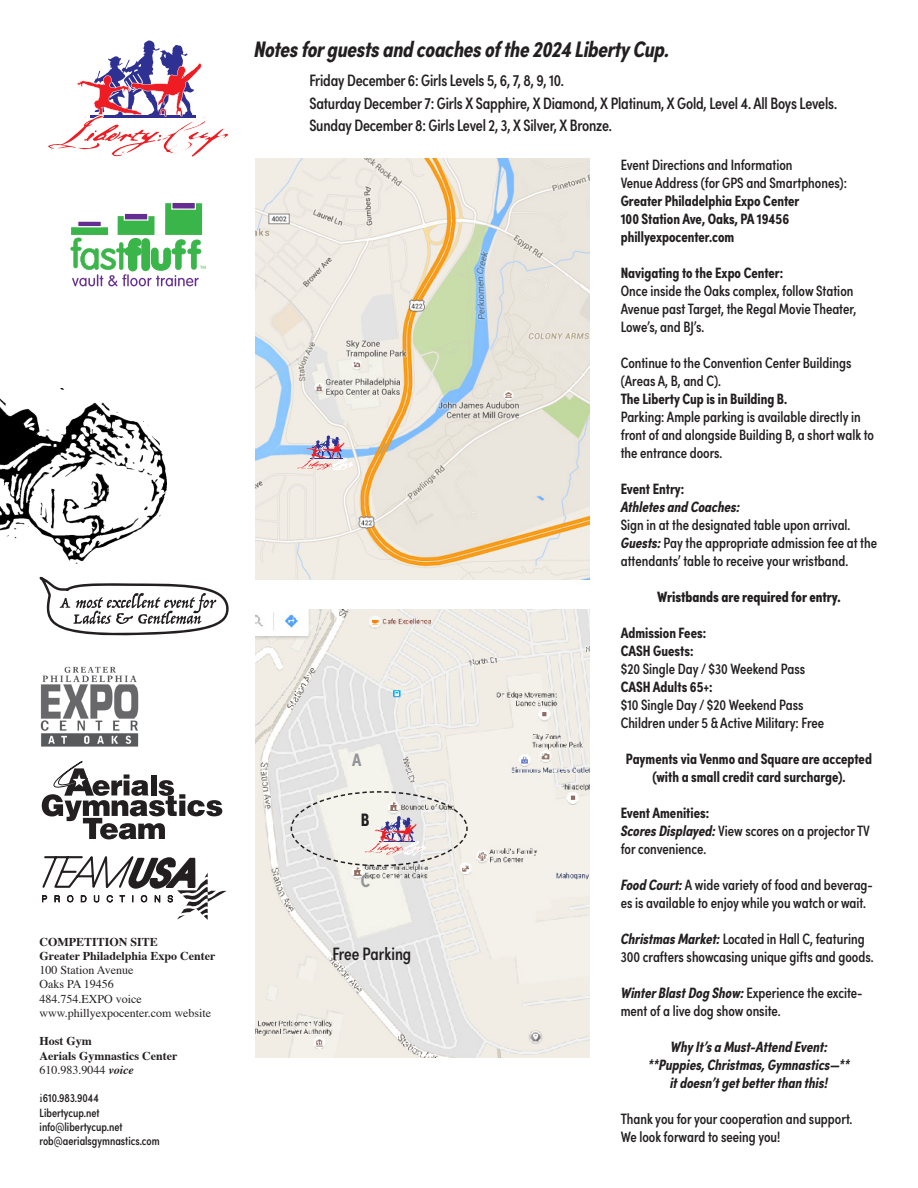
<style>
.page{position:relative;width:918px;height:1188px;background:#fff}
.page>*{position:absolute;margin:0;border:0;box-sizing:border-box;transform-origin:0 0}
.t1{font:italic 700 22.5px "Sofia Pro Condensed";letter-spacing:-.01em;color:#231f20}
.t2{font:500 18px "Sofia Pro Condensed";color:#231f20}
.t3{font:700 18px "Sofia Pro Condensed";color:#939598}
.t4{font:700 18px "Sofia Pro Condensed";color:#231f20}
.t5{font:500 16.5px/22.5px "Sofia Pro Condensed";letter-spacing:-.01em;color:#231f20}
.t6{font:500 15px/18px "Sofia Pro Condensed";color:#231f20}
.t7{font:700 15px/18px "Sofia Pro Condensed";color:#231f20;text-align:center}
.t8{font:italic 700 15px/18px "Sofia Pro Condensed";color:#231f20;text-align:center}
.t9{font:900 15px "Sofia Pro Condensed";color:#231f20}
.t10{font:700 12px/14.2px "Times";color:#231f20}
.t11{font:12px "Times";color:#231f20}
.t12{font:500 12px "Sofia Pro Condensed";color:#231f20}
.t13{font:8.4px "Shree Dev 0714";letter-spacing:.86em;color:#231f20}
.s1{font-weight:400}
.s2{font-weight:700;font-style:italic}
.s3{font-family:"Times";font-weight:400}
</style>
<div class="page">
<img style="left:255px;top:159px;width:335px;height:421px">
<img style="left:255px;top:610px;width:335px;height:447px">
<svg style="left:297px;top:435px;width:56px;height:34px;background:#c9bccd"></svg>
<svg style="left:42px;top:761px;width:180px;height:78px"></svg>
<img style="left:40px;top:666px;width:99px;height:81px">
<svg style="left:42px;top:856px;width:185px;height:64px"></svg>
<img style="left:0;top:388px;width:166px;height:176px">
<svg style="left:39px;top:576px;width:190px;height:60px"></svg>
<svg style="left:48px;top:40px;width:181px;height:117px"></svg>
<div style="left:71px;top:227px;width:37px;height:8px;background:#3ab54a"></div>
<div style="left:78px;top:221px;width:23px;height:6px;background:#652d91"></div>
<div style="left:77px;top:221px;width:25px;height:6px;border:1px solid #fff"></div>
<div style="left:118px;top:216px;width:37px;height:19px;background:#3ab54a"></div>
<div style="left:124px;top:213px;width:24px;height:7px;background:#652d91"></div>
<div style="left:124px;top:213px;width:24px;height:8px;border:1px solid #fff"></div>
<div style="left:165px;top:203px;width:37px;height:32px;background:#3ab54a"></div>
<div style="left:172px;top:202px;width:23px;height:7px;background:#652d91"></div>
<div style="left:171px;top:202px;width:25px;height:8px;border:1px solid #fff"></div>
<svg style="left:70px;top:238px;width:136px;height:48px"></svg>
<svg style="left:290px;top:790px;width:178px;height:77px;background:#e2dedc"></svg>
<p class="t13" style="left:42px;top:894px;width:133px">PRODUCTIONS</p>
<p class="t10" style="left:40px;top:935px;width:120px">COMPETITION SITE</p>
<p class="t10" style="left:40px;top:949px;width:177px">Greater Philadelphia Expo Center<br><span class="s1">100 Station Avenue</span></p>
<p class="t11" style="left:40px;top:977px;width:76px">Oaks PA 19456</p>
<p class="t11" style="left:40px;top:991px;width:104px">484.754.EXPO voice</p>
<p class="t11" style="left:40px;top:1005px;width:173px">www.phillyexpocenter.com website</p>
<p class="t10" style="left:40px;top:1035px;width:54px">Host Gym</p>
<p class="t10" style="left:40px;top:1049px;width:139px">Aerials Gymnastics Center</p>
<p class="t11" style="left:40px;top:1062px;width:96px">610.983.9044 <span class="s2">voice</span></p>
<p class="t12" style="left:40px;top:1089px;width:61px"><span class="s3">i</span>610.983.9044</p>
<p class="t12" style="left:40px;top:1104px;width:62px">Libertycup.net</p>
<p class="t12" style="left:40px;top:1118px;width:85px">info@libertycup.net</p>
<p class="t12" style="left:40px;top:1132px;width:121px">rob@aerialsgymnastics.com</p>
<p class="t1" style="left:254px;top:32px;width:417px">Notes for guests and coaches of the 2024 Liberty Cup.</p>
<p class="t5" style="left:309px;top:68px;width:529px">Friday December 6: Girls Levels 5, 6, 7, 8, 9, 10.<br>Saturday December 7: Girls X Sapphire, X Diamond, X Platinum, X Gold, Level 4. All Boys Levels.</p>
<p class="t5" style="left:309px;top:113px;width:304px">Sunday December 8: Girls Level 2, 3, X Silver, X Bronze.</p>
<p class="t3" style="left:352px;top:746px;width:11px">A</p>
<p class="t4" style="left:361px;top:806px;width:10px">B</p>
<p class="t3" style="left:361px;top:867px;width:11px">C</p>
<p class="t2" style="left:332px;top:941px;width:80px">Free Parking</p>
<p class="t6" style="left:621px;top:154px;width:173px">Event Directions and Information</p>
<p class="t6" style="left:621px;top:172px;width:228px">Venue Address (for GPS and Smartphones):</p>
<p class="t7" style="left:621px;top:190px;width:180px">Greater Philadelphia Expo Center</p>
<p class="t7" style="left:621px;top:208px;width:170px">100 Station Ave, Oaks, PA 19456</p>
<p class="t7" style="left:621px;top:226px;width:115px">phillyexpocenter.com</p>
<p class="t7" style="left:621px;top:262px;width:164px">Navigating to the Expo Center:</p>
<p class="t6" style="left:621px;top:280px;width:237px">Once inside the Oaks complex, follow Station<br>Avenue past Target, the Regal Movie Theater,<br>Lowe’s, and BJ’s.</p>
<p class="t6" style="left:621px;top:352px;width:232px">Continue to the Convention Center Buildings (Areas A, B, and C).</p>
<p class="t7" style="left:621px;top:388px;width:168px">The Liberty Cup is in Building B.</p>
<p class="t6" style="left:621px;top:406px;width:255px">Parking: Ample parking is available directly in front of and alongside Building B, a short walk to the entrance doors.</p>
<p class="t7" style="left:621px;top:478px;width:65px">Event Entry:</p>
<p class="t6" style="left:621px;top:496px;width:231px"><span class="s2">Athletes and Coaches:<br></span>Sign in at the designated table upon arrival.</p>
<p class="t6" style="left:621px;top:532px;width:258px"><span class="s2">Guests:</span> Pay the appropriate admission fee at the attendants’ table to receive your wristband.</p>
<p class="t9" style="left:657px;top:585px;width:185px">Wristbands are required for entry.</p>
<p class="t7" style="left:621px;top:622px;width:87px">Admission Fees:</p>
<p class="t7" style="left:621px;top:640px;width:74px">CASH Guests:</p>
<p class="t6" style="left:621px;top:658px;width:186px">$20 Single Day / $30 Weekend Pass</p>
<p class="t7" style="left:621px;top:676px;width:93px">CASH Adults 65+:</p>
<p class="t6" style="left:621px;top:694px;width:184px">$10 Single Day / $20 Weekend Pass</p>
<p class="t6" style="left:621px;top:712px;width:205px">Children under 5 &amp; Active Military: Free</p>
<p class="t7" style="left:626px;top:748px;width:248px">Payments via Venmo and Square are accepted (with a small credit card surcharge).</p>
<p class="t7" style="left:621px;top:802px;width:90px">Event Amenities:</p>
<p class="t6" style="left:621px;top:820px;width:251px"><span class="s2">Scores Displayed:</span> View scores on a projector TV for convenience.</p>
<p class="t6" style="left:621px;top:874px;width:254px"><span class="s2">Food Court:</span> A wide variety of food and beverag&shy;es is available to enjoy while you watch or wait.</p>
<p class="t6" style="left:621px;top:928px;width:254px"><span class="s2">Christmas Market:</span> Located in Hall C, featuring<br>300 crafters showcasing unique gifts and goods.</p>
<p class="t6" style="left:621px;top:982px;width:243px"><span class="s2">Winter Blast Dog Show:</span> Experience the excite&shy;ment of a live dog show onsite.</p>
<p class="t8" style="left:671px;top:1036px;width:158px">Why It’s a Must-Attend Event:</p>
<p class="t8" style="left:648px;top:1054px;width:203px">**Puppies, Christmas, Gymnastics—** it doesn’t get better than this!</p>
<p class="t6" style="left:621px;top:1108px;width:233px">Thank you for your cooperation and support.<br>We look forward to seeing you!</p>
</div>
